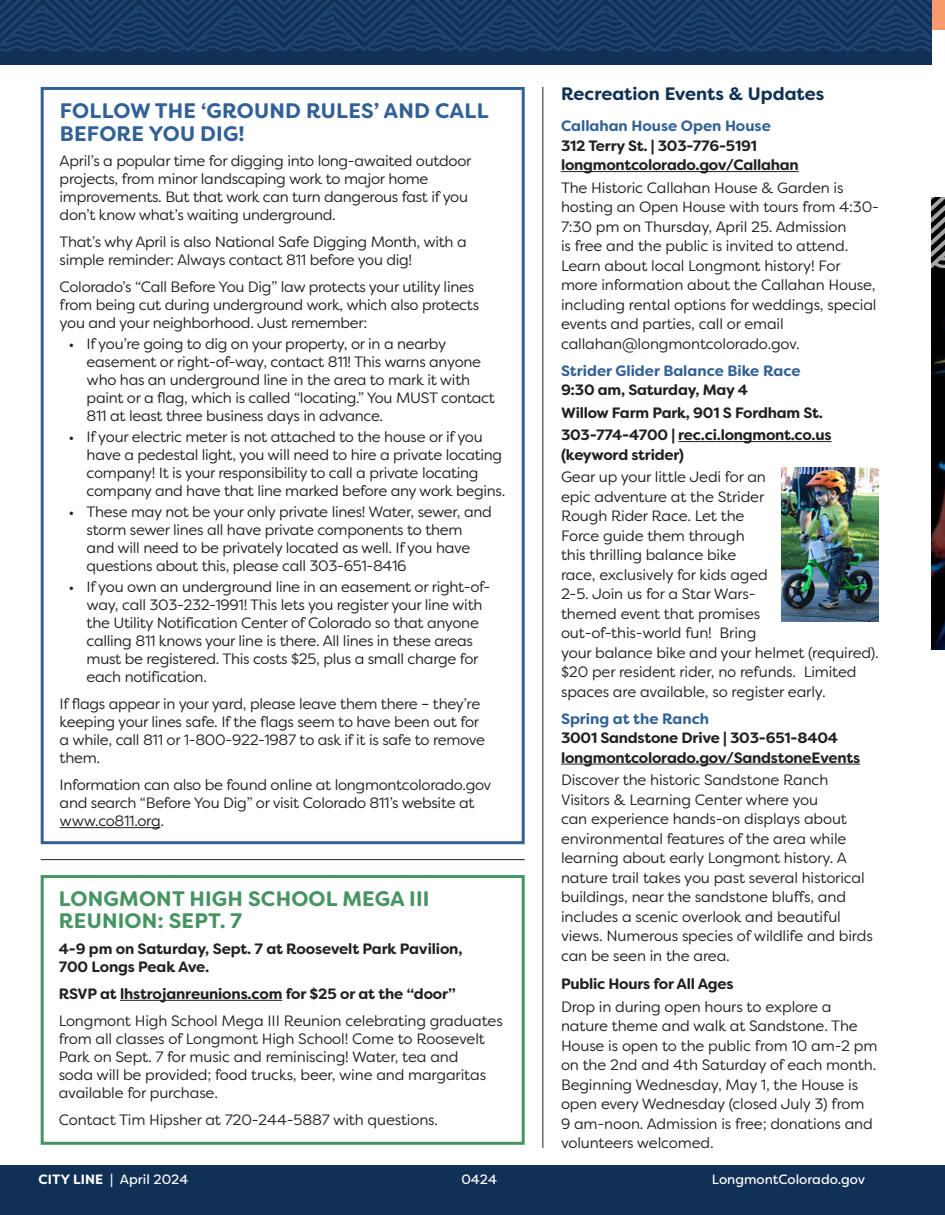
<style>
.page{position:relative;width:945px;height:1215px;background:#fff}
.page>*{position:absolute;margin:0;border:0;box-sizing:border-box;transform-origin:0 0}
.t1{font:700 21px/22.5px "Filson Soft";letter-spacing:.01em;color:#316196}
.t2{font:700 21px/22.5px "Filson Soft";letter-spacing:.01em;color:#469462}
.Subhead_03{font:700 18px "Filson Soft";color:#113056}
.t3{font:15px/19.5px "Filson Soft";letter-spacing:-.02em;color:#231f20}
.t4{font:700 15px/19.5px "Filson Soft";letter-spacing:-.015em;color:#231f20}
.t5{font:700 15px "Filson Soft";color:#316196}
.t6{font:13.5px "Filson Soft";color:#fff}
.s1{font-weight:700}
</style>
<div class="page">
<div style="left:41px;top:87px;width:484px;height:757px;border:3px solid #316196"></div>
<hr style="left:561px;top:171px;width:238px;height:1px;background:#231f20">
<hr style="left:678px;top:441px;width:154px;height:1px;background:#231f20">
<hr style="left:561px;top:764px;width:299px;height:1px;background:#231f20">
<img style="left:931px;top:268px;width:14px;height:382px">
<svg style="left:931px;top:197px;width:14px;height:71px"></svg>
<div style="left:0;top:1166px;width:945px;height:49px;background:#113056"></div>
<div style="left:932px;top:0;width:13px;height:29px;background:#f79b6e"></div>
<div style="left:0;top:0;width:931px;height:65px;background:#113056"></div>
<svg style="left:0;top:0;width:931px;height:52px"></svg>
<hr style="left:543px;top:87px;width:1px;height:1061px;background:#231f20">
<hr style="left:60px;top:827px;width:100px;height:1px;background:#231f20">
<hr style="left:41px;top:859px;width:484px;height:1px;background:#231f20">
<div style="left:41px;top:875px;width:484px;height:270px;border:3px solid #469462"></div>
<hr style="left:120px;top:1000px;width:162px;height:1px;background:#231f20">
<img style="left:782px;top:467px;width:97px;height:155px">
<p class="t1" style="left:60px;top:100px;width:430px">FOLLOW THE ‘GROUND RULES’ AND CALL<br>BEFORE YOU DIG!</p>
<p class="t3" style="left:60px;top:152px;width:413px;line-height:18px">April’s a popular time for digging into long-awaited outdoor projects, from minor landscaping work to major home improvements. But that work can turn dangerous fast if you don’t know what’s waiting underground.</p>
<p class="t3" style="left:60px;top:233px;width:409px;line-height:18px">That’s why April is also National Safe Digging Month, with a simple reminder: Always contact 811 before you dig!</p>
<p class="t3" style="left:60px;top:278px;width:421px;line-height:18px">Colorado’s “Call Before You Dig” law protects your utility lines from being cut during underground work, which also protects you and your neighborhood. Just remember:</p>
<p class="t3" style="left:87px;top:335px;width:410px;line-height:18px;text-indent:-18px">• If you’re going to dig on your property, or in a nearby easement or right-of-way, contact 811! This warns anyone who has an underground line in the area to mark it with paint or a flag, which is called “locating.” You MUST contact 811 at least three business days in advance.</p>
<p class="t3" style="left:87px;top:428px;width:420px;line-height:18px;text-indent:-18px">• If your electric meter is not attached to the house or if you have a pedestal light, you will need to hire a private locating company! It is your responsibility to call a private locating company and have that line marked before any work begins.</p>
<p class="t3" style="left:87px;top:503px;width:407px;line-height:18px;text-indent:-18px">• These may not be your only private lines! Water, sewer, and storm sewer lines all have private components to them and will need to be privately located as well. If you have questions about this, please call 303-651-8416</p>
<p class="t3" style="left:87px;top:578px;width:405px;line-height:18px;text-indent:-18px">• If you own an underground line in an easement or right-of&shy;way, call 303-232-1991! This lets you register your line with the Utility Notification Center of Colorado so that anyone calling 811 knows your line is there. All lines in these areas must be registered. This costs $25, plus a small charge for each notification.</p>
<p class="t3" style="left:60px;top:695px;width:427px;line-height:18px">If flags appear in your yard, please leave them there – they’re keeping your lines safe. If the flags seem to have been out for a while, call 811 or 1-800-922-1987 to ask if it is safe to remove them.</p>
<p class="t3" style="left:60px;top:776px;width:433px;line-height:18px">Information can also be found online at longmontcolorado.gov and search “Before You Dig” or visit Colorado 811’s website at www.co811.org.</p>
<p class="t2" style="left:59px;top:887px;width:372px">LONGMONT HIGH SCHOOL MEGA III<br>REUNION: SEPT. 7</p>
<p class="t4" style="left:59px;top:940px;width:405px;line-height:18px">4-9 pm on Saturday, Sept. 7 at Roosevelt Park Pavilion,<br>700 Longs Peak Ave.</p>
<p class="t4" style="left:59px;top:984px;width:399px">RSVP at lhstrojanreunions.com for $25 or at the “door”</p>
<p class="t3" style="left:59px;top:1011px;width:446px;line-height:18px">Longmont High School Mega III Reunion celebrating graduates from all classes of Longmont High School! Come to Roosevelt Park on Sept. 7 for music and reminiscing! Water, tea and<br>soda will be provided; food trucks, beer, wine and margaritas available for purchase.</p>
<p class="t3" style="left:59px;top:1110px;width:381px">Contact Tim Hipsher at 720-244-5887 with questions.</p>
<p class="Subhead_03" style="left:561px;top:82px;width:265px">Recreation Events &amp; Updates</p>
<p class="t5" style="left:561px;top:116px;width:211px">Callahan House Open House</p>
<p class="t4" style="left:561px;top:136px;width:239px">312 Terry St. | 303-776-5191 longmontcolorado.gov/Callahan</p>
<p class="t3" style="left:561px;top:178px;width:319px">The Historic Callahan House &amp; Garden is hosting an Open House with tours from 4:30- 7:30 pm on Thursday, April 25. Admission<br>is free and the public is invited to attend.<br>Learn about local Longmont history! For more information about the Callahan House, including rental options for weddings, special events and parties, call or email callahan@longmontcolorado.gov.</p>
<p class="t5" style="left:561px;top:361px;width:241px">Strider Glider Balance Bike Race</p>
<p class="t4" style="left:561px;top:380px;width:189px">9:30 am, Saturday, May 4</p>
<p class="t4" style="left:561px;top:403px;width:263px">Willow Farm Park, 901 S Fordham St.</p>
<p class="t4" style="left:561px;top:425px;width:272px">303-774-4700 | rec.ci.longmont.co.us (keyword strider)</p>
<p class="t3" style="left:561px;top:467px;width:319px">Gear up your little Jedi for an<br>epic adventure at the Strider<br>Rough Rider Race. Let the<br>Force guide them through<br>this thrilling balance bike<br>race, exclusively for kids aged<br>2-5. Join us for a Star Wars-<br>themed event that promises out-of-this-world fun! Bring<br>your balance bike and your helmet (required). $20 per resident rider, no refunds. Limited spaces are available, so register early.</p>
<p class="t5" style="left:561px;top:709px;width:150px">Spring at the Ranch</p>
<p class="t4" style="left:561px;top:728px;width:301px">3001 Sandstone Drive | 303-651-8404 longmontcolorado.gov/SandstoneEvents</p>
<p class="t3" style="left:561px;top:770px;width:313px">Discover the historic Sandstone Ranch Visitors &amp; Learning Center where you<br>can experience hands-on displays about environmental features of the area while learning about early Longmont history. A nature trail takes you past several historical buildings, near the sandstone bluffs, and includes a scenic overlook and beautiful views. Numerous species of wildlife and birds can be seen in the area.</p>
<p class="t4" style="left:561px;top:974px;width:174px">Public Hours for All Ages</p>
<p class="t3" style="left:561px;top:997px;width:318px">Drop in during open hours to explore a nature theme and walk at Sandstone. The House is open to the public from 10 am-2 pm on the 2nd and 4th Saturday of each month.<br>Beginning Wednesday, May 1, the House is open every Wednesday (closed July 3) from 9 am-noon. Admission is free; donations and volunteers welcomed.</p>
<p class="t6" style="left:39px;top:1171px;width:151px"><span class="s1">CITY LINE</span> | April 2024</p>
<p class="t6" style="left:461px;top:1171px;width:37px">0424</p>
<p class="t6" style="left:712px;top:1171px;width:155px">LongmontColorado.gov</p>
</div>
